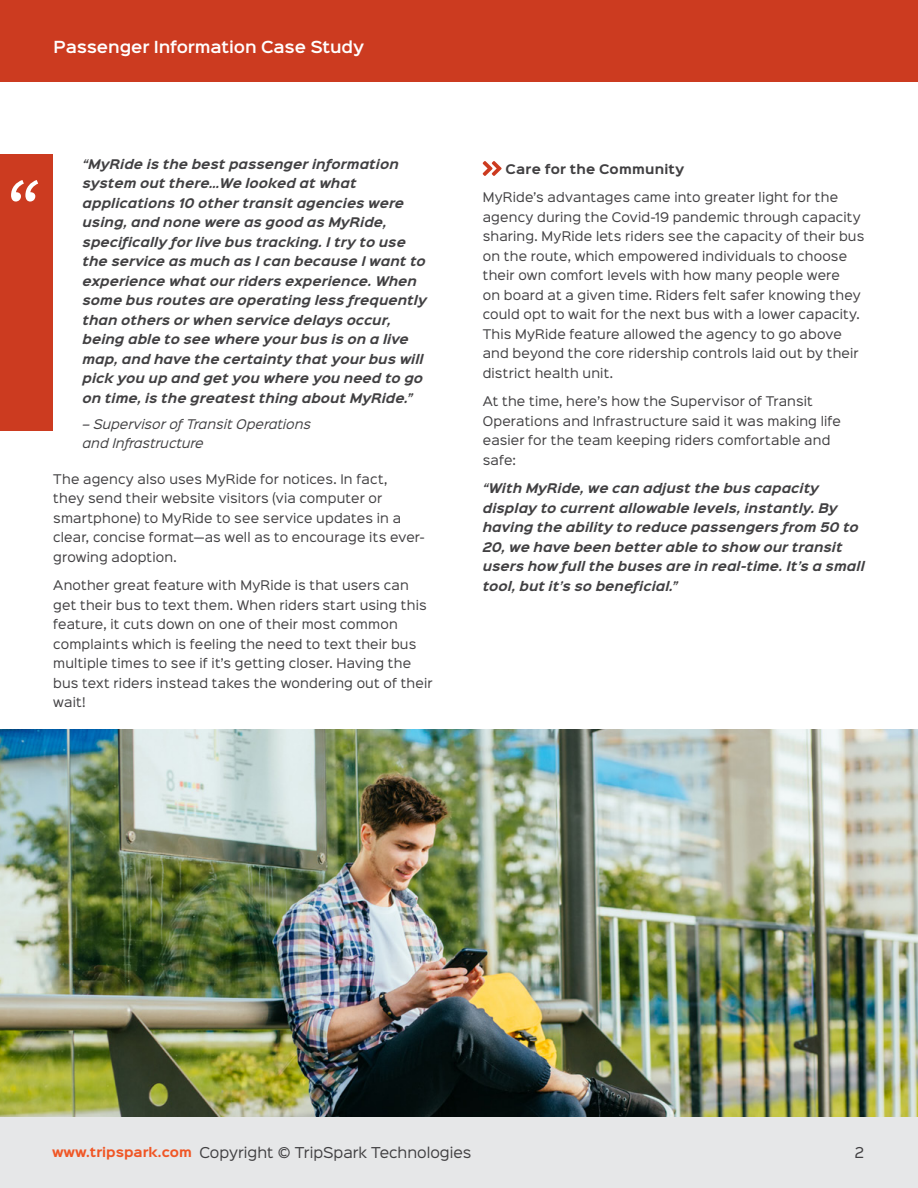
<style>
.page{position:relative;width:918px;height:1188px;background:#fff}
.page>*{position:absolute;margin:0;border:0;box-sizing:border-box;transform-origin:0 0}
.t1{font:italic 600 73.5px "Source Sans Pro";color:#fff}
.t2{font:600 15px "Sinkin Sans 600";letter-spacing:-.01em;color:#fff}
.t3{font:13.5px "Sinkin Sans 400";color:#414042}
.t4{font:12px/19.5px "Sinkin Sans 400";letter-spacing:.015em;color:#414042}
.t5{font:italic 700 12px/19.5px "Sinkin Sans 700";letter-spacing:.01em;color:#414042}
.t6{font:italic 12px/19.5px "Sinkin Sans 400";letter-spacing:.005em;color:#414042}
.t7{font:700 12px "Sinkin Sans 700";letter-spacing:.02em;color:#414042}
.s1{font-family:"Sinkin Sans 700";font-weight:700;font-size:12px;color:#f05625}
</style>
<div class="page">
<img style="left:0;top:729px;width:918px;height:389px">
<div style="left:0;top:0;width:918px;height:81px;background:#cc3b20"></div>
<svg style="left:483px;top:161px;width:19px;height:15px"></svg>
<div style="left:0;top:154px;width:52px;height:277px;background:#cc3b20"></div>
<div style="left:0;top:1118px;width:918px;height:70px;background:#e6e7e8"></div>
<p class="t2" style="left:54px;top:34px;width:312px">Passenger Information Case Study</p>
<h1 class="t1" style="left:3px;top:157px;width:36px">“</h1>
<p class="t5" style="left:82px;top:155px;width:346px">“MyRide is the best passenger information system out there…We looked at what applications 10 other transit agencies were using, and none were as good as MyRide, specifically for live bus tracking. I try to use the service as much as I can because I want to experience what our riders experience. When some bus routes are operating less frequently than others or when service delays occur, being able to see where your bus is on a live map, and have the certainty that your bus will pick you up and get you where you need to go on time, is the greatest thing about MyRide.”</p>
<p class="t6" style="left:82px;top:413px;width:230px">– Supervisor of Transit Operations and Infrastructure</p>
<p class="t4" style="left:53px;top:468px;width:373px">The agency also uses MyRide for notices. In fact,<br>they send their website visitors (via computer or smartphone) to MyRide to see service updates in a clear, concise format—as well as to encourage its ever&shy;growing adoption.</p>
<p class="t4" style="left:53px;top:575px;width:381px">Another great feature with MyRide is that users can get their bus to text them. When riders start using this feature, it cuts down on one of their most common complaints which is feeling the need to text their bus multiple times to see if it’s getting closer. Having the bus text riders instead takes the wondering out of their wait!</p>
<p class="t7" style="left:506px;top:162px;width:180px">Care for the Community</p>
<p class="t4" style="left:483px;top:187px;width:383px">MyRide’s advantages came into greater light for the agency during the Covid-19 pandemic through capacity sharing. MyRide lets riders see the capacity of their bus on the route, which empowered individuals to choose their own comfort levels with how many people were<br>on board at a given time. Riders felt safer knowing they could opt to wait for the next bus with a lower capacity.<br>This MyRide feature allowed the agency to go above and beyond the core ridership controls laid out by their district health unit.</p>
<p class="t4" style="left:483px;top:391px;width:360px">At the time, here’s how the Supervisor of Transit Operations and Infrastructure said it was making life easier for the team keeping riders comfortable and safe:</p>
<p class="t5" style="left:483px;top:479px;width:383px">“With MyRide, we can adjust the bus capacity display to current allowable levels, instantly. By having the ability to reduce passengers from 50 to 20, we have been better able to show our transit users how full the buses are in real-time. It’s a small tool, but it’s so beneficial.”</p>
<p class="t3" style="left:52px;top:1142px;width:421px"><span class="s1">www.tripspark.com</span> Copyright © TripSpark Technologies</p>
<p class="t3" style="left:855px;top:1142px;width:11px">2</p>
</div>
